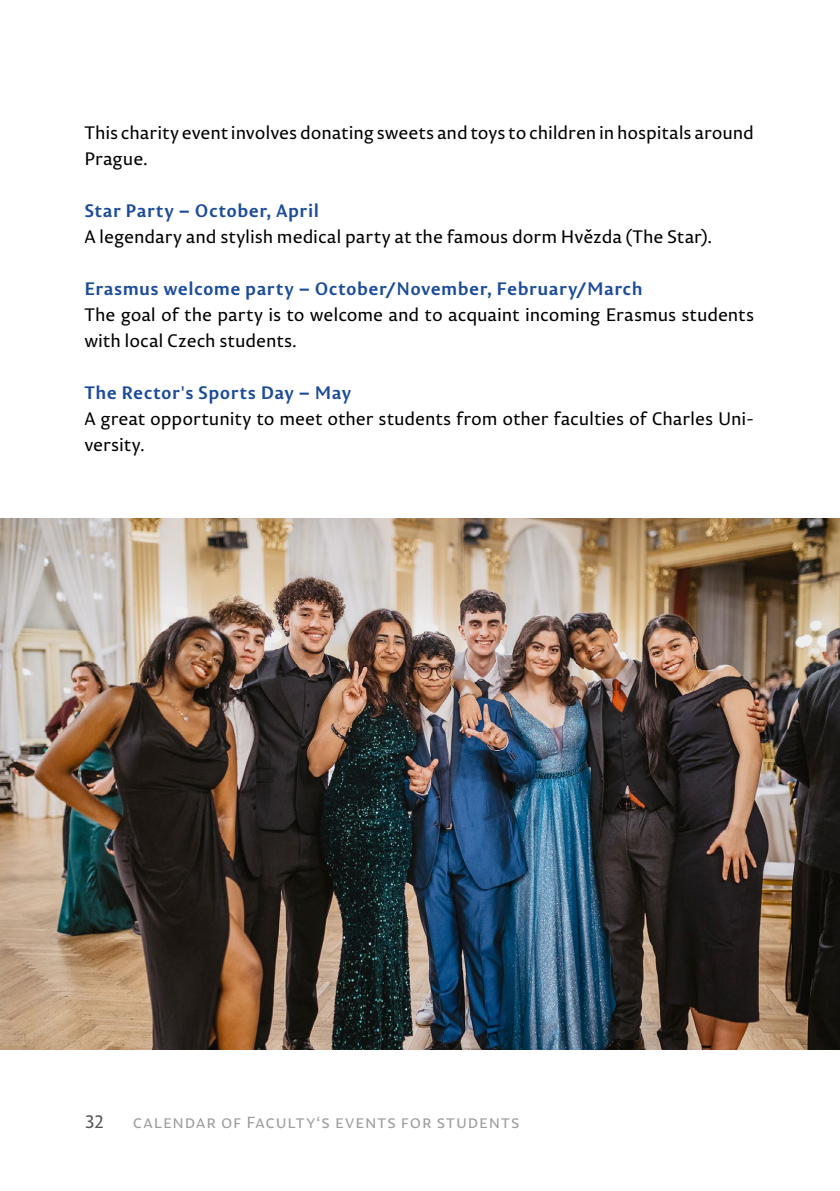
<style>
.page{position:relative;width:840px;height:1191px;background:#fff}
.page>*{position:absolute;margin:0;border:0;box-sizing:border-box;transform-origin:0 0}
.t1{font:18px/26px "Permian Sans Typeface";letter-spacing:-.005em;color:#000}
.t2{font:700 18px "Permian Sans Typeface";letter-spacing:.025em;color:#1c4c98}
.t3{font:18px "Permian Sans Typeface";color:#575756}
.t4{font:16px "Permian Sans Typeface";letter-spacing:.055em;color:#9d9d9c}
.s1{font-weight:700;color:#1c4c98}
.s2{color:#1c4c98}
</style>
<div class="page">
<img style="left:0;top:519px;width:839px;height:530px">
<p class="t1" style="left:84px;top:120px;width:670px">This charity event involves donating sweets and toys to children in hospitals around<br>Prague.</p>
<p class="t2" style="left:84px;top:196px;width:236px">Star Party – October, April</p>
<p class="t1" style="left:84px;top:224px;width:629px">A legendary and stylish medical party at the famous dorm Hvězda (The Star).</p>
<p class="t2" style="left:84px;top:274px;width:559px">Erasmus welcome party – October/November, February/March</p>
<p class="t1" style="left:84px;top:302px;width:670px">The goal of the party is to welcome and to acquaint incoming Erasmus students with local Czech students.</p>
<p class="t1" style="left:84px;top:379px;width:670px"><span class="s1">The Rector</span><span class="s2">'</span><span class="s1">s Sports Day – May<br></span>A great opportunity to meet other students from other faculties of Charles Uni&shy;versity.</p>
<p class="t3" style="left:85px;top:1107px;width:20px">32</p>
<p class="t4" style="left:133px;top:1109px;width:388px">calendar of Faculty‘s events for students</p>
</div>
